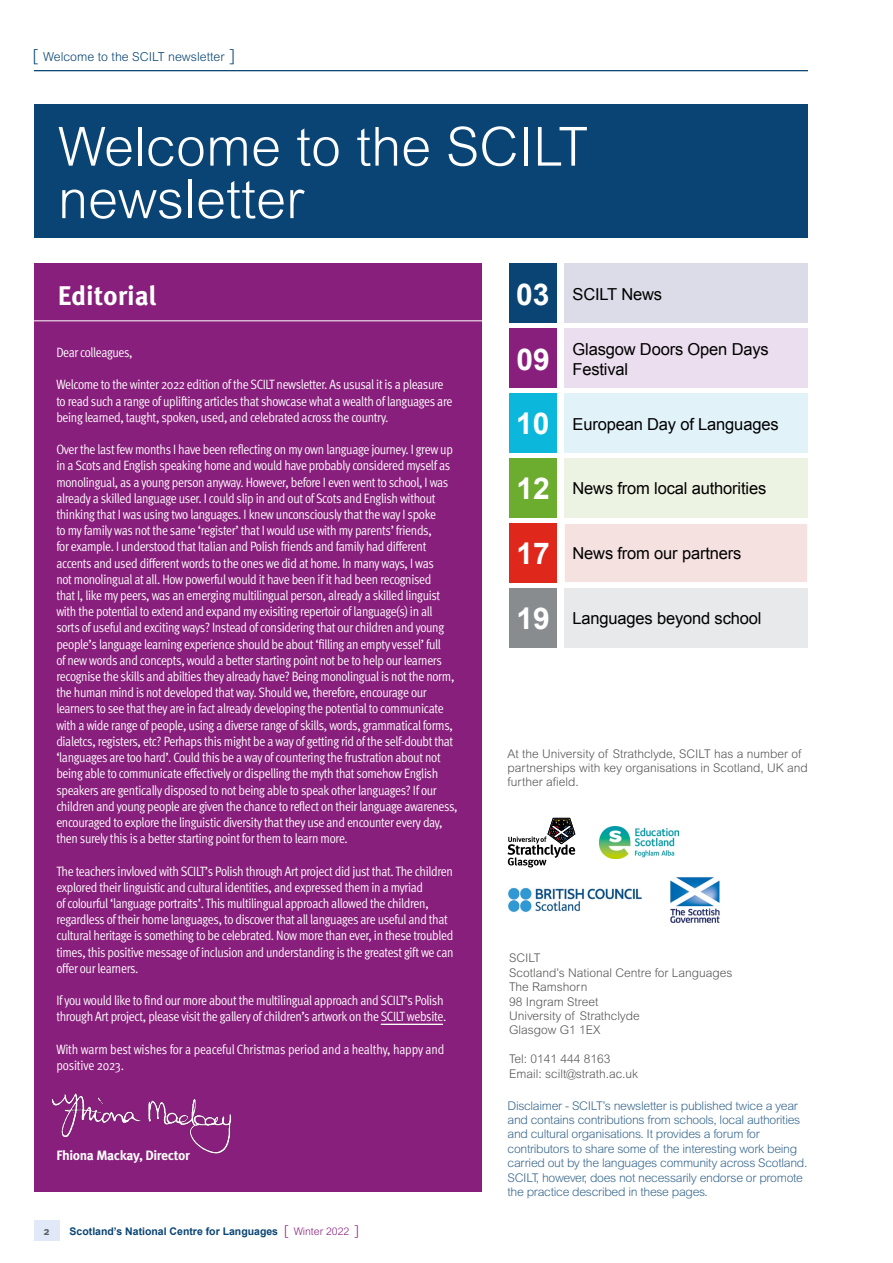
<style>
.page{position:relative;width:893px;height:1263px;background:#fff}
.page>*{position:absolute;margin:0;border:0;box-sizing:border-box;transform-origin:0 0}
.t1{font:300 54px/52.5px "Arial";color:#fff}
.Paragraph_Style2{font:700 30px "Arial";color:#fff}
.t2{font:700 27px "Meta OT";letter-spacing:-.005em;color:#fff}
.Paragraph_Style2-2{font:16.5px/19.8px "Arial";letter-spacing:-.01em;color:#000}
.t3{font:13.5px/16.2px "Meta OT Cond Norm";letter-spacing:-.025em;color:#fff}
.t4{font:700 13.5px "Meta OT";letter-spacing:-.025em;color:#fff}
.t5{font:300 12.3px "Arial";color:#094474}
.t6{font:300 12px/14.4px "Arial";letter-spacing:-.025em;color:#094474}
.Paragraph_Style2-3{font:300 12px "Arial";color:#575756}
.Text{font:300 12px/14.4px "Arial";color:#575756}
.t7{font:700 11.25px "Meta OT";color:#596263}
.t8{font:700 10.5px "Arial";color:#094474}
.s1{font-size:16.5px}
.s2{font-weight:300;font-size:13.5px;color:#891f7c}
.s3{font-weight:300;color:#891f7c}
</style>
<div class="page">
<div style="left:34px;top:1220px;width:26px;height:21px;background:#e1e8f7"></div>
<hr style="left:34px;top:70px;width:774px;height:1px;background:#094474">
<div style="left:34px;top:104px;width:774px;height:133px;background:#094474"></div>
<div style="left:34px;top:263px;width:448px;height:928px;background:#891f7c"></div>
<hr style="left:34px;top:320px;width:455px;height:1px;background:#fff">
<hr style="left:381px;top:1024px;width:62px;height:1px;background:#fff">
<svg style="left:507px;top:818px;width:68px;height:49px"></svg>
<img style="left:600px;top:827px;width:78px;height:31px">
<img style="left:508px;top:887px;width:134px;height:25px">
<img style="left:670px;top:877px;width:50px;height:46px">
<div style="left:509px;top:264px;width:48px;height:59px;background:#094474"></div>
<div style="left:564px;top:264px;width:244px;height:59px;background:#dbdce8"></div>
<div style="left:509px;top:328px;width:48px;height:60px;background:#891f7c"></div>
<div style="left:564px;top:328px;width:244px;height:60px;background:#ebdeee"></div>
<div style="left:509px;top:393px;width:48px;height:60px;background:#0bb8db"></div>
<div style="left:564px;top:393px;width:244px;height:60px;background:#e1f2f9"></div>
<div style="left:509px;top:459px;width:48px;height:59px;background:#6cac2e"></div>
<div style="left:564px;top:458px;width:244px;height:60px;background:#edf3e2"></div>
<div style="left:509px;top:523px;width:48px;height:60px;background:#df271c"></div>
<div style="left:563px;top:522px;width:246px;height:62px;background:#f6e1e1;border:2px solid #fff"></div>
<div style="left:509px;top:588px;width:48px;height:60px;background:#888c8e"></div>
<div style="left:564px;top:588px;width:244px;height:60px;background:#e7e9ea"></div>
<img style="left:51px;top:1093px;width:180px;height:61px">
<p class="t5" style="left:33px;top:49px;width:204px"><span class="s1">[</span> Welcome to the SCILT newsletter <span class="s1">]</span></p>
<p class="t1" style="left:58px;top:120px;width:532px">Welcome to the SCILT newsletter</p>
<p class="t2" style="left:58px;top:279px;width:100px">Editorial</p>
<p class="t3" style="left:56px;top:344px;width:78px">Dear colleagues,</p>
<p class="t3" style="left:56px;top:376px;width:398px">Welcome to the winter 2022 edition of the SCILT newsletter. As ususal it is a pleasure to read such a range of uplifting articles that showcase what a wealth of languages are being learned, taught, spoken, used, and celebrated across the country.</p>
<p class="t3" style="left:56px;top:441px;width:403px">Over the last few months I have been reflecting on my own language journey. I grew up in a Scots and English speaking home and would have probably considered myself as monolingual, as a young person anyway. However, before I even went to school, I was already a skilled language user. I could slip in and out of Scots and English without thinking that I was using two languages. I knew unconsciously that the way I spoke<br>to my family was not the same ‘register’ that I would use with my parents’ friends,<br>for example. I understood that Italian and Polish friends and family had different accents and used different words to the ones we did at home. In many ways, I was<br>not monolingual at all. How powerful would it have been if it had been recognised<br>that I, like my peers, was an emerging multilingual person, already a skilled linguist with the potential to extend and expand my exisiting repertoir of language(s) in all sorts of useful and exciting ways? Instead of considering that our children and young people’s language learning experience should be about ‘filling an empty vessel’ full<br>of new words and concepts, would a better starting point not be to help our learners recognise the skills and abilties they already have? Being monolingual is not the norm, the human mind is not developed that way. Should we, therefore, encourage our learners to see that they are in fact already developing the potential to communicate with a wide range of people, using a diverse range of skills, words, grammatical forms, dialetcs, registers, etc? Perhaps this might be a way of getting rid of the self-doubt that ‘languages are too hard’. Could this be a way of countering the frustration about not being able to communicate effectively or dispelling the myth that somehow English speakers are gentically disposed to not being able to speak other languages? If our children and young people are given the chance to reflect on their language awareness, encouraged to explore the linguistic diversity that they use and encounter every day, then surely this is a better starting point for them to learn more.</p>
<p class="t3" style="left:56px;top:862px;width:399px">The teachers invloved with SCILT’s Polish through Art project did just that. The children explored their linguistic and cultural identities, and expressed them in a myriad<br>of colourful ‘language portraits’. This multilingual approach allowed the children, regardless of their home languages, to discover that all languages are useful and that cultural heritage is something to be celebrated. Now more than ever, in these troubled times, this positive message of inclusion and understanding is the greatest gift we can offer our learners.</p>
<p class="t3" style="left:56px;top:992px;width:391px">If you would like to find our more about the multilingual approach and SCILT’s Polish through Art project, please visit the gallery of children’s artwork on the SCILT website.</p>
<p class="t3" style="left:56px;top:1041px;width:390px">With warm best wishes for a peaceful Christmas period and a healthy, happy and positive 2023.</p>
<p class="t4" style="left:56px;top:1147px;width:135px">Fhiona Mackay, Director</p>
<p class="t7" style="left:44px;top:1224px;width:8px">2</p>
<p class="t8" style="left:70px;top:1224px;width:291px">Scotland’s National Centre for Languages <span class="s2">[</span> <span class="s3">Winter 2022</span> <span class="s2">]</span></p>
<p class="Paragraph_Style2" style="left:516px;top:274px;width:35px">03</p>
<p class="Paragraph_Style2-2" style="left:572px;top:284px;width:91px">SCILT News</p>
<p class="Paragraph_Style2" style="left:516px;top:339px;width:35px">09</p>
<p class="Paragraph_Style2-2" style="left:572px;top:339px;width:198px">Glasgow Doors Open Days<br>Festival</p>
<p class="Paragraph_Style2" style="left:516px;top:404px;width:35px">10</p>
<p class="Paragraph_Style2-2" style="left:572px;top:414px;width:208px">European Day of Languages</p>
<p class="Paragraph_Style2" style="left:516px;top:469px;width:35px">12</p>
<p class="Paragraph_Style2-2" style="left:572px;top:479px;width:195px">News from local authorities</p>
<p class="Paragraph_Style2" style="left:516px;top:534px;width:35px">17</p>
<p class="Paragraph_Style2-2" style="left:572px;top:544px;width:170px">News from our partners</p>
<p class="Paragraph_Style2" style="left:516px;top:599px;width:35px">19</p>
<p class="Paragraph_Style2-2" style="left:572px;top:609px;width:190px">Languages beyond school</p>
<p class="Text" style="left:507px;top:746px;width:302px">At the University of Strathclyde, SCILT has a number of partnerships with key organisations in Scotland, UK and further afield.</p>
<p class="Paragraph_Style2-3" style="left:509px;top:951px;width:33px">SCILT</p>
<p class="Paragraph_Style2-3" style="left:509px;top:966px;width:225px">Scotland’s National Centre for Languages</p>
<p class="Paragraph_Style2-3" style="left:509px;top:980px;width:80px">The Ramshorn</p>
<p class="Paragraph_Style2-3" style="left:509px;top:994px;width:91px">98 Ingram Street</p>
<p class="Paragraph_Style2-3" style="left:509px;top:1009px;width:132px">University of Strathclyde</p>
<p class="Paragraph_Style2-3" style="left:509px;top:1023px;width:93px">Glasgow G1 1EX</p>
<p class="Paragraph_Style2-3" style="left:509px;top:1052px;width:103px">Tel: 0141 444 8163</p>
<p class="Paragraph_Style2-3" style="left:509px;top:1066px;width:131px">Email: scilt@strath.ac.uk</p>
<p class="t6" style="left:507px;top:1098px;width:301px">Disclaimer - SCILT’s newsletter is published twice a year and contains contributions from schools, local authorities and cultural organisations. It provides a forum for contributors to share some of the interesting work being carried out by the languages community across Scotland.<br>SCILT, however, does not necessarily endorse or promote the practice described in these pages.</p>
</div>
